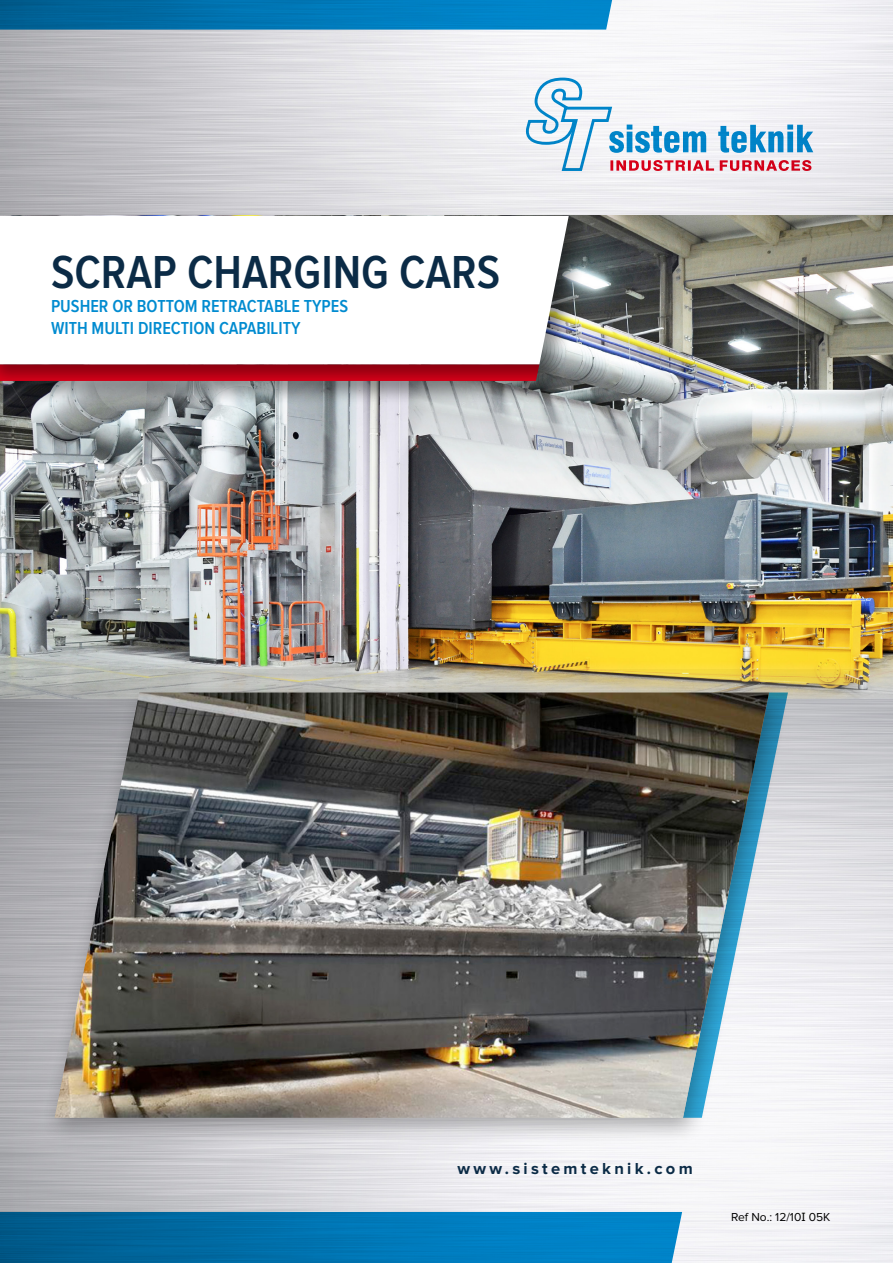
<style>
.page{position:relative;width:893px;height:1263px;background:#fff}
.page>*{position:absolute;margin:0;border:0;box-sizing:border-box;transform-origin:0 0}
.t1{font:600 48px "Proxima Nova Cond";color:#0b2b46}
.t2{font:600 18px "Proxima Nova Cond";color:#008bd0}
.t3{font:700 16.5px "Proxima Nova";letter-spacing:.2em;color:#0b2b46}
.t4{font:12px "Proxima Nova";color:#000}
.s1{font-family:"Tahoma";font-size:11.25px}
</style>
<div class="page">
<img style="left:0;top:0;width:893px;height:216px">
<svg style="left:0;top:0;width:615px;height:30px;background:#0578b4"></svg>
<svg style="left:524px;top:76px;width:289px;height:96px"></svg>
<svg style="left:0;top:1212px;width:682px;height:51px;background:#0173af"></svg>
<img style="left:0;top:216px;width:893px;height:482px">
<div style="left:0;top:360px;width:563px;height:46px;background:#000;opacity:.4"></div>
<div style="left:0;top:212px;width:593px;height:177px;background:#000;opacity:.4"></div>
<svg style="left:0;top:216px;width:569px;height:148px"></svg>
<div style="left:41px;top:682px;width:749px;height:462px;background:#000;opacity:.31"></div>
<img style="left:55px;top:692px;width:714px;height:426px">
<p class="t1" style="left:51px;top:250px;width:451px">SCRAP CHARGING CARS</p>
<p class="t2" style="left:51px;top:298px;width:299px">PUSHER OR BOTTOM RETRACTABLE TYPES</p>
<p class="t2" style="left:51px;top:320px;width:251px">WITH MULTI DIRECTION CAPABILITY</p>
<p class="t3" style="left:457px;top:1160px;width:237px">www.sistemteknik.com</p>
<p class="t4" style="left:731px;top:1212px;width:101px">Ref No.: 12/10<span class="s1">I</span> 05K</p>
</div>
